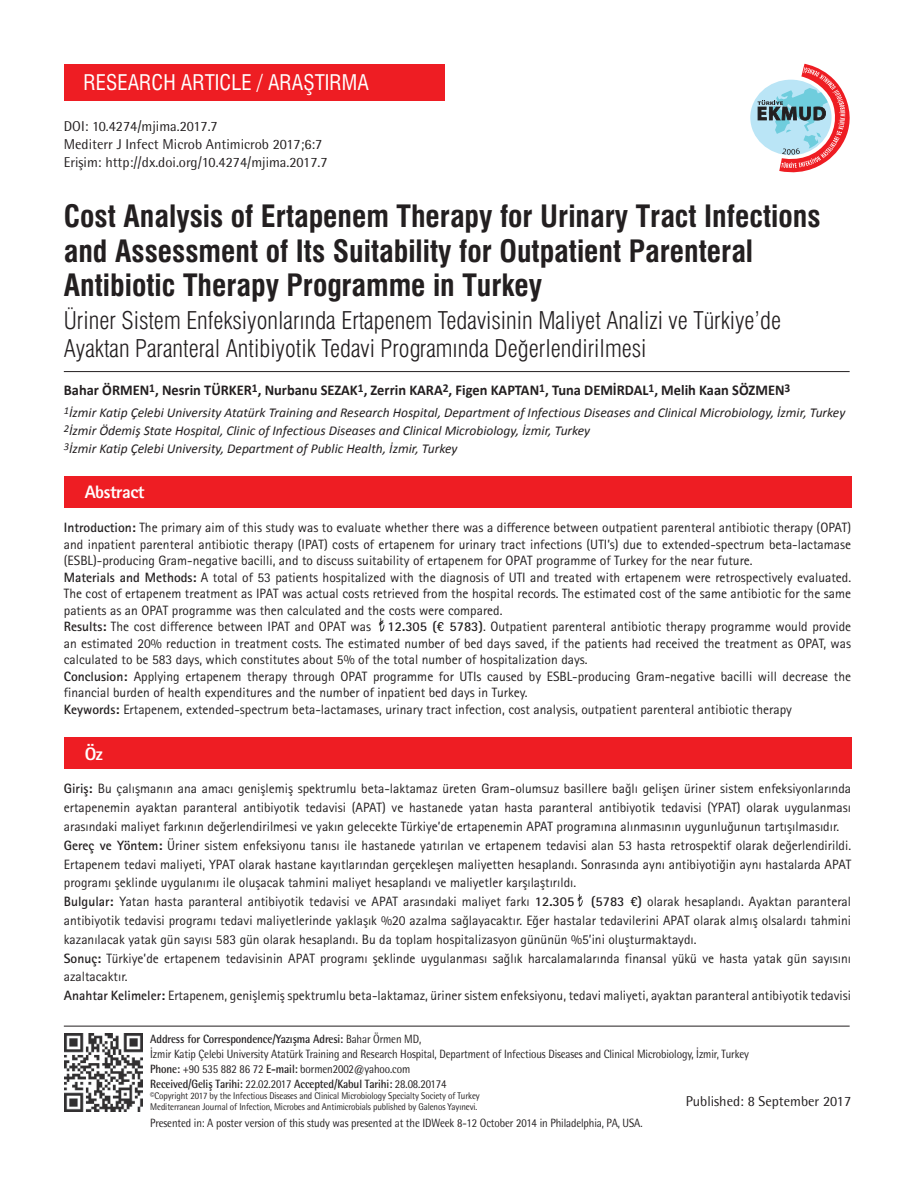
<style>
.page{position:relative;width:915px;height:1191px;background:#fff}
.page>*{position:absolute;margin:0;border:0;box-sizing:border-box;transform-origin:0 0}
.t1{font:30px/34.5px "Swiss Condensed Bold Tr";color:#231f20}
.t2{font:24px/28.5px "Swiss Condensed Light Tr";color:#231f20}
.t3{font:21px "Swiss Condensed Tr";color:#fff}
.t4{font:800 18px "Rotis Sans Serif Std";letter-spacing:-.025em;color:#fff}
.t5{font:700 15px "Calibri";color:#231f20;scale:.96 1}
.t6{font:14.25px/18px "Rotis Semi Sans Std";color:#231f20}
.t7{font:13.5px/16.5px "Rotis Sans Serif Std";color:#231f20}
.t8{font:italic 13.5px/18px "Calibri";color:#231f20}
.t9{font:12px/15px "Rotis Semi Sans Std";letter-spacing:-.01em;color:#231f20;scale:.9 1}
.t10{font:9.75px/11.2px "Rotis Semi Sans Std";letter-spacing:-.01em;color:#231f20;scale:.9 1}
.s1{font-weight:700}
</style>
<div class="page">
<div style="left:750px;top:80px;width:81px;height:75px;background:#bae5f6;border-radius:50%"></div>
<svg style="left:757px;top:64px;width:93px;height:109px"></svg>
<div style="left:64px;top:64px;width:380px;height:37px;background:#ee1d23"></div>
<img style="left:64px;top:1033px;width:78px;height:78px">
<hr style="left:64px;top:1025px;width:785px;height:1px;background:#231f20">
<svg style="left:378px;top:618px;width:7px;height:13px"></svg>
<svg style="left:577px;top:894px;width:6px;height:12px"></svg>
<div style="left:64px;top:476px;width:786px;height:32px;background:#ee1d23"></div>
<div style="left:64px;top:737px;width:786px;height:32px;background:#ee1d23"></div>
<hr style="left:64px;top:371px;width:785px;height:1px;background:#231f20">
<h3 class="t3" style="left:83px;top:70px;width:287px">RESEARCH ARTICLE / ARAŞTIRMA</h3>
<p class="t6" style="left:64px;top:117px;width:265px">DOI: 10.4274/mjima.2017.7<br>Mediterr J Infect Microb Antimicrob 2017;6:7<br>Erişim: http://dx.doi.org/10.4274/mjima.2017.7</p>
<h1 class="t1" style="left:64px;top:199px;width:758px">Cost Analysis of Ertapenem Therapy for Urinary Tract Infections and Assessment of Its Suitability for Outpatient Parenteral<br>Antibiotic Therapy Programme in Turkey</h1>
<h2 class="t2" style="left:64px;top:306px;width:718px">Üriner Sistem Enfeksiyonlarında Ertapenem Tedavisinin Maliyet Analizi ve Türkiye’de<br>Ayaktan Paranteral Antibiyotik Tedavi Programında Değerlendirilmesi</h2>
<p class="t5" style="left:64px;top:381px;width:758px">Bahar ÖRMEN<sup>1</sup>, Nesrin TÜRKER<sup>1</sup>, Nurbanu SEZAK<sup>1</sup>, Zerrin KARA<sup>2</sup>, Figen KAPTAN<sup>1</sup>, Tuna DEMİRDAL<sup>1</sup>, Melih Kaan SÖZMEN<sup>3</sup></p>
<p class="t8" style="left:64px;top:403px;width:782px"><sup>1</sup>İzmir Katip Çelebi University Atatürk Training and Research Hospital, Department of Infectious Diseases and Clinical Microbiology, İzmir, Turkey<br><sup>2</sup>İzmir Ödemiş State Hospital, Clinic of Infectious Diseases and Clinical Microbiology, İzmir, Turkey<br><sup>3</sup>İzmir Katip Çelebi University, Department of Public Health, İzmir, Turkey</p>
<h3 class="t4" style="left:85px;top:481px;width:61px">Abstract</h3>
<p class="t7" style="left:64px;top:519px;width:788px"><span class="s1">Introduction:</span> The primary aim of this study was to evaluate whether there was a difference between outpatient parenteral antibiotic therapy (OPAT) and inpatient parenteral antibiotic therapy (IPAT) costs of ertapenem for urinary tract infections (UTI’s) due to extended-spectrum beta-lactamase (ESBL)-producing Gram-negative bacilli, and to discuss suitability of ertapenem for OPAT programme of Turkey for the near future.<br><span class="s1">Materials and Methods:</span> A total of 53 patients hospitalized with the diagnosis of UTI and treated with ertapenem were retrospectively evaluated.<br>The cost of ertapenem treatment as IPAT was actual costs retrieved from the hospital records. The estimated cost of the same antibiotic for the same patients as an OPAT programme was then calculated and the costs were compared.<br><span class="s1">Results:</span> The cost difference between IPAT and OPAT was <span class="s1">12.305 (€ 5783)</span>. Outpatient parenteral antibiotic therapy programme would provide an estimated 20% reduction in treatment costs. The estimated number of bed days saved, if the patients had received the treatment as OPAT, was calculated to be 583 days, which constitutes about 5% of the total number of hospitalization days.<br><span class="s1">Conclusion:</span> Applying ertapenem therapy through OPAT programme for UTIs caused by ESBL-producing Gram-negative bacilli will decrease the financial burden of health expenditures and the number of inpatient bed days in Turkey.<br><span class="s1">Keywords:</span> Ertapenem, extended-spectrum beta-lactamases, urinary tract infection, cost analysis, outpatient parenteral antibiotic therapy</p>
<h3 class="t4" style="left:85px;top:742px;width:20px">Öz</h3>
<p class="t7" style="left:64px;top:779px;width:788px;line-height:18.8px"><span class="s1">Giriş:</span> Bu çalışmanın ana amacı genişlemiş spektrumlu beta-laktamaz üreten Gram-olumsuz basillere bağlı gelişen üriner sistem enfeksiyonlarında ertapenemin ayaktan paranteral antibiyotik tedavisi (APAT) ve hastanede yatan hasta paranteral antibiyotik tedavisi (YPAT) olarak uygulanması arasındaki maliyet farkının değerlendirilmesi ve yakın gelecekte Türkiye’de ertapenemin APAT programına alınmasının uygunluğunun tartışılmasıdır.<br><span class="s1">Gereç ve Yöntem:</span> Üriner sistem enfeksiyonu tanısı ile hastanede yatırılan ve ertapenem tedavisi alan 53 hasta retrospektif olarak değerlendirildi.<br>Ertapenem tedavi maliyeti, YPAT olarak hastane kayıtlarından gerçekleşen maliyetten hesaplandı. Sonrasında aynı antibiyotiğin aynı hastalarda APAT programı şeklinde uygulanımı ile oluşacak tahmini maliyet hesaplandı ve maliyetler karşılaştırıldı.<br><span class="s1">Bulgular:</span> Yatan hasta paranteral antibiyotik tedavisi ve APAT arasındaki maliyet farkı <span class="s1">12.305 (5783 €)</span> olarak hesaplandı. Ayaktan paranteral antibiyotik tedavisi programı tedavi maliyetlerinde yaklaşık %20 azalma sağlayacaktır. Eğer hastalar tedavilerini APAT olarak almış olsalardı tahmini kazanılacak yatak gün sayısı 583 gün olarak hesaplandı. Bu da toplam hospitalizasyon gününün %5’ini oluşturmaktaydı.<br><span class="s1">Sonuç:</span> Türkiye’de ertapenem tedavisinin APAT programı şeklinde uygulanması sağlık harcalamalarında finansal yükü ve hasta yatak gün sayısını azaltacaktır.<br><span class="s1">Anahtar Kelimeler:</span> Ertapenem, genişlemiş spektrumlu beta-laktamaz, üriner sistem enfeksiyonu, tedavi maliyeti, ayaktan paranteral antibiyotik tedavisi</p>
<p class="t9" style="left:150px;top:1031px;width:666px"><span class="s1">Address for Correspondence/Yazışma Adresi:</span> Bahar Örmen MD,<br>İzmir Katip Çelebi University Atatürk Training and Research Hospital, Department of Infectious Diseases and Clinical Microbiology, İzmir, Turkey <span class="s1">Phone:</span> +90 535 882 86 72 <span class="s1">E-mail:</span> bormen2002@yahoo.com<br><span class="s1">Received/Geliş Tarihi:</span> 22.02.2017 <span class="s1">Accepted/Kabul Tarihi:</span> 28.08.20174</p>
<p class="t10" style="left:150px;top:1090px;width:367px">©Copyright 2017 by the Infectious Diseases and Clinical Microbiology Specialty Society of Turkey<br>Mediterranean Journal of Infection, Microbes and Antimicrobials published by Galenos Yayınevi.</p>
<p class="t6" style="left:685px;top:1092px;width:167px">Published: 8 September 2017</p>
<p class="t9" style="left:150px;top:1115px;width:548px">Presented in: A poster version of this study was presented at the IDWeek 8-12 October 2014 in Philadelphia, PA, USA.</p>
</div>
